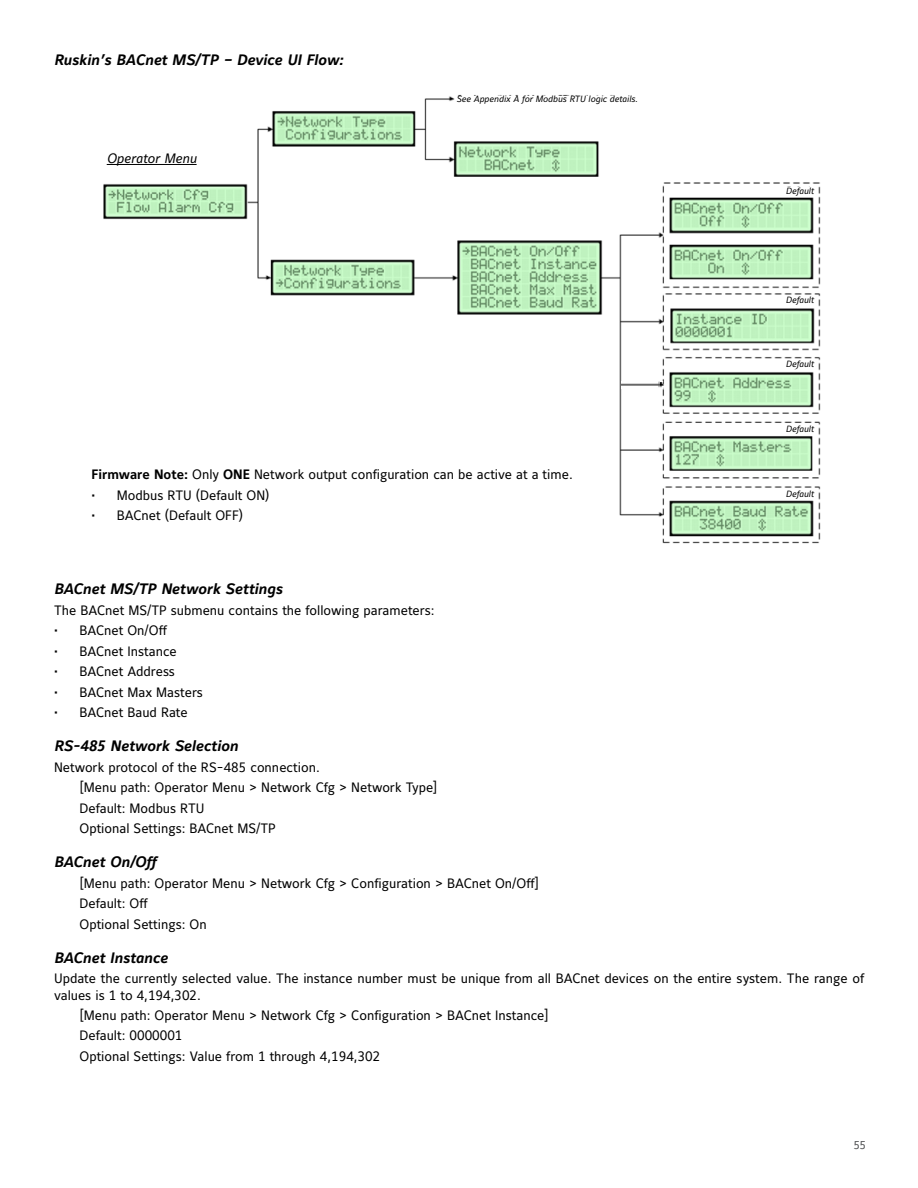
<style>
.page{position:relative;width:918px;height:1188px;background:#fff}
.page>*{position:absolute;margin:0;border:0;box-sizing:border-box;transform-origin:0 0}
.t1{font:15px "Maurea Bold Italic Tf";color:#000}
.t2{font:13.5px/20.4px "Maurea Regular Tf";color:#000}
.t3{font:13.5px "Maurea Regular Italic Tf";color:#000}
.t4{font:12px "Maurea Regular Lf";color:#58595b}
.t5{font:9px "Maurea Regular Italic Tf";color:#000}
.s1{font-family:"Maurea Bold Tf"}
</style>
<div class="page">
<img style="left:103px;top:94px;width:718px;height:450px">
<img style="left:622px;top:381px;width:42px;height:8px">
<div style="left:91px;top:469px;width:495px;height:67px;background:#fff"></div>
<div style="left:107px;top:153px;width:90px;height:14px;background:#fff"></div>
<hr style="left:107px;top:164px;width:90px;height:1px;background:#000">
<div style="left:456px;top:96px;width:182px;height:9px;background:#fff"></div>
<div style="left:786px;top:187px;width:29px;height:9px;background:#fff"></div>
<div style="left:786px;top:297px;width:29px;height:9px;background:#fff"></div>
<div style="left:786px;top:361px;width:29px;height:8px;background:#fff"></div>
<div style="left:786px;top:426px;width:29px;height:8px;background:#fff"></div>
<div style="left:786px;top:490px;width:29px;height:9px;background:#fff"></div>
<p class="t1" style="left:54px;top:52px;width:291px">Ruskin’s BACnet MS/TP – Device UI Flow:</p>
<p class="t3" style="left:107px;top:151px;width:91px">Operator Menu</p>
<p class="t5" style="left:456px;top:94px;width:183px">See Appendix A for Modbus RTU logic details.</p>
<p class="t2" style="left:91px;top:465px;width:483px"><span class="s1">Firmware Note:</span> Only <span class="s1">ONE</span> Network output configuration can be active at a time.</p>
<p class="t2" style="left:91px;top:486px;width:180px">• Modbus RTU (Default ON)</p>
<p class="t2" style="left:91px;top:506px;width:153px">• BACnet (Default OFF)</p>
<p class="t5" style="left:786px;top:185px;width:30px">Default</p>
<p class="t5" style="left:786px;top:295px;width:30px">Default</p>
<p class="t5" style="left:786px;top:359px;width:30px">Default</p>
<p class="t5" style="left:786px;top:424px;width:30px">Default</p>
<p class="t5" style="left:786px;top:488px;width:30px">Default</p>
<p class="t1" style="left:54px;top:581px;width:230px">BACnet MS/TP Network Settings</p>
<p class="t2" style="left:54px;top:601px;width:382px">The BACnet MS/TP submenu contains the following parameters:</p>
<p class="t2" style="left:54px;top:621px;width:115px">• BACnet On/Off</p>
<p class="t2" style="left:54px;top:642px;width:124px">• BACnet Instance</p>
<p class="t2" style="left:54px;top:662px;width:123px">• BACnet Address</p>
<p class="t2" style="left:54px;top:683px;width:151px">• BACnet Max Masters</p>
<p class="t2" style="left:54px;top:703px;width:135px">• BACnet Baud Rate</p>
<p class="t1" style="left:54px;top:738px;width:186px">RS-485 Network Selection</p>
<p class="t2" style="left:80px;top:758px;width:360px;text-indent:-26px">Network protocol of the RS-485 connection.<br>[Menu path: Operator Menu &gt; Network Cfg &gt; Network Type] Default: Modbus RTU<br>Optional Settings: BACnet MS/TP</p>
<p class="t1" style="left:54px;top:854px;width:104px">BACnet On/Off</p>
<p class="t2" style="left:80px;top:874px;width:461px">[Menu path: Operator Menu &gt; Network Cfg &gt; Configuration &gt; BACnet On/Off]<br>Default: Off<br>Optional Settings: On</p>
<p class="t1" style="left:54px;top:949px;width:115px">BACnet Instance</p>
<p class="t2" style="left:54px;top:971px;width:812px;line-height:16.2px">Update the currently selected value. The instance number must be unique from all BACnet devices on the entire system. The range of values is 1 to 4,194,302.</p>
<p class="t2" style="left:80px;top:1006px;width:471px">[Menu path: Operator Menu &gt; Network Cfg &gt; Configuration &gt; BACnet Instance]<br>Default: 0000001<br>Optional Settings: Value from 1 through 4,194,302</p>
<p class="t4" style="left:854px;top:1138px;width:13px">55</p>
</div>
